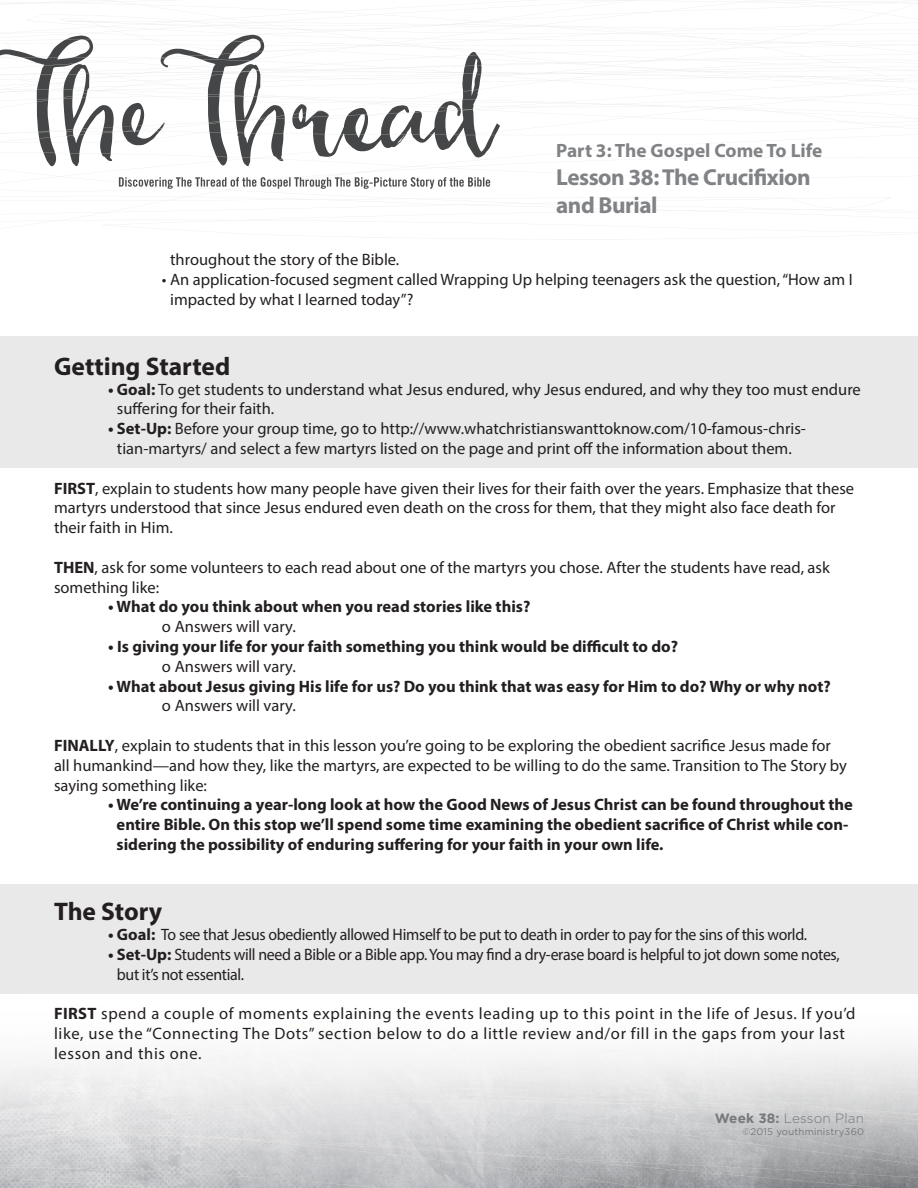
<style>
.page{position:relative;width:918px;height:1188px;background:#fff}
.page>*{position:absolute;margin:0;border:0;box-sizing:border-box;transform-origin:0 0}
.t1{font:700 25.5px "Myriad Pro";color:#231f20}
.t2{font:700 23.1px/27.8px "Myriad Pro";letter-spacing:-.02em;color:#808285}
.t3{font:700 19.35px "Myriad Pro";color:#808285}
.t4{font:16.5px/19.8px "Myriad Pro";color:#231f20}
.t5{font:700 16.5px/19.8px "Myriad Pro";color:#231f20}
.t6{font:16.5px/19.8px "Myriad Pro";letter-spacing:-.02em;color:#231f20;scale:.96 1}
.t7{font:16.5px/19.8px "Myriad Pro";letter-spacing:.04em;color:#231f20}
.t8{font:300 13.5px "Gotham";letter-spacing:.01em;color:#76787b}
.t9{font:9.6px "Gotham";letter-spacing:.02em;color:#76787b}
.s1{font-weight:700}
</style>
<div class="page">
<svg style="left:0;top:0;width:918px;height:226px"></svg>
<svg style="left:119px;top:177px;width:371px;height:12px"></svg>
<svg style="left:0;top:1046px;width:918px;height:142px"></svg>
<div style="left:0;top:336px;width:918px;height:132px;background:#e9e9e9"></div>
<div style="left:0;top:885px;width:918px;height:109px;background:#e9e9e9"></div>
<p class="t3" style="left:556px;top:138px;width:268px">Part 3: The Gospel Come To Life</p>
<h2 class="t2" style="left:556px;top:163px;width:256px">Lesson 38: The Crucifixion and Burial</h2>
<p class="t4" style="left:170px;top:249px;width:231px">throughout the story of the Bible.</p>
<p class="t4" style="left:170px;top:269px;width:684px;text-indent:-8px">• An application-focused segment called Wrapping Up helping teenagers ask the question, “How am I impacted by what I learned today”?</p>
<p class="t1" style="left:54px;top:350px;width:178px">Getting Started</p>
<p class="t4" style="left:117px;top:379px;width:745px;text-indent:-9px"><span class="s1">• Goal:</span> To get students to understand what Jesus endured, why Jesus endured, and why they too must endure suffering for their faith.</p>
<p class="t4" style="left:108px;top:419px;width:700px;text-align:center"><span class="s1">• Set-Up:</span> Before your group time, go to http://www.whatchristianswanttoknow.com/10-famous-chris&shy;tian-martyrs/ and select a few martyrs listed on the page and print off the information about them.</p>
<p class="t4" style="left:54px;top:478px;width:802px"><span class="s1">FIRST</span>, explain to students how many people have given their lives for their faith over the years. Emphasize that these martyrs understood that since Jesus endured even death on the cross for them, that they might also face death for their faith in Him.</p>
<p class="t4" style="left:54px;top:557px;width:777px"><span class="s1">THEN</span>, ask for some volunteers to each read about one of the martyrs you chose. After the students have read, ask something like:</p>
<p class="t5" style="left:108px;top:596px;width:424px">• What do you think about when you read stories like this?</p>
<p class="t4" style="left:162px;top:617px;width:135px">o Answers will vary.</p>
<p class="t5" style="left:108px;top:636px;width:572px">• Is giving your life for your faith something you think would be difficult to do?</p>
<p class="t4" style="left:162px;top:656px;width:135px">o Answers will vary.</p>
<p class="t5" style="left:108px;top:676px;width:724px">• What about Jesus giving His life for us? Do you think that was easy for Him to do? Why or why not?</p>
<p class="t4" style="left:162px;top:696px;width:135px">o Answers will vary.</p>
<p class="t4" style="left:54px;top:735px;width:794px"><span class="s1">FINALLY</span>, explain to students that in this lesson you’re going to be exploring the obedient sacrifice Jesus made for all humankind—and how they, like the martyrs, are expected to be willing to do the same. Transition to The Story by saying something like:</p>
<p class="t5" style="left:117px;top:794px;width:738px;text-indent:-9px">• We’re continuing a year-long look at how the Good News of Jesus Christ can be found throughout the entire Bible. On this stop we’ll spend some time examining the obedient sacrifice of Christ while con&shy;sidering the possibility of enduring suffering for your faith in your own life.</p>
<p class="t1" style="left:54px;top:895px;width:110px">The Story</p>
<p class="t6" style="left:108px;top:924px;width:730px"><span class="s1">• Goal:</span> To see that Jesus obediently allowed Himself to be put to death in order to pay for the sins of this world.</p>
<p class="t6" style="left:117px;top:944px;width:754px;text-indent:-9px"><span class="s1">• Set-Up:</span> Students will need a Bible or a Bible app. You may find a dry-erase board is helpful to jot down some notes, but it’s not essential.</p>
<p class="t7" style="left:54px;top:1004px;width:803px"><span class="s1">FIRST</span> spend a couple of moments explaining the events leading up to this point in the life of Jesus. If you’d like, use the “Connecting The Dots” section below to do a little review and/or fill in the gaps from your last lesson and this one.</p>
<p class="t8" style="left:715px;top:1110px;width:151px"><span class="s1">Week 38:</span> Lesson Plan</p>
<p class="t9" style="left:742px;top:1126px;width:123px">©2015 youthministry360</p>
</div>
